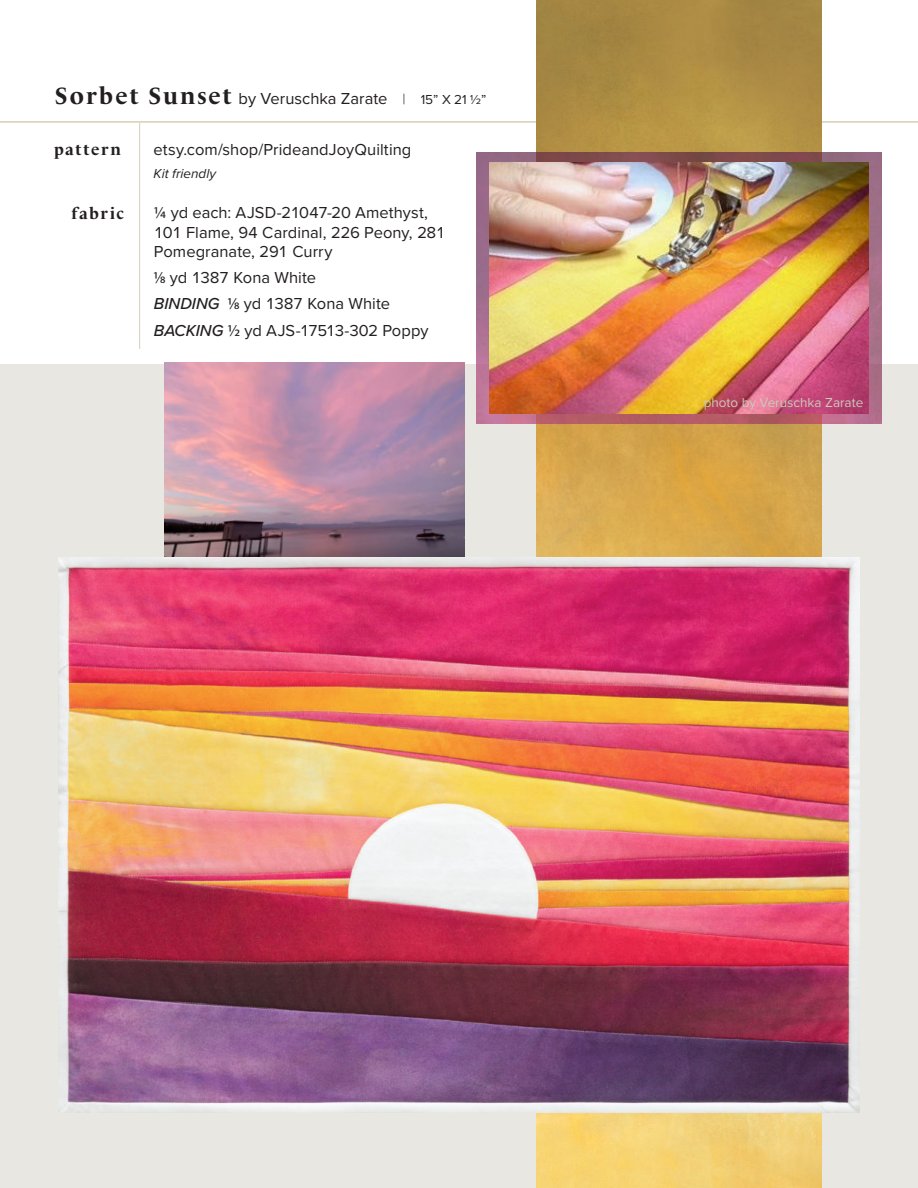
<style>
.page{position:relative;width:918px;height:1188px;background:#fff}
.page>*{position:absolute;margin:0;border:0;box-sizing:border-box;transform-origin:0 0}
.t1{font:16.5px/19.5px "Proxima Nova";color:#231f20}
.t2{font:700 16.5px "Le Monde Livre Std";letter-spacing:.095em;color:#231f20}
.t3{font:13.5px "Proxima Nova";color:#cbc9bc}
.t4{font:italic 13.5px "Proxima Nova";color:#231f20}
.s1{font-family:"Le Monde Livre Std";font-weight:700;font-size:24px}
.s2{font-weight:300;font-size:15px}
.s3{font-size:13.5px}
.s4{font-family:"Myriad Pro"}
.s5{font-weight:500;font-style:italic}
</style>
<div class="page">
<hr style="left:0;top:121px;width:918px;height:2px;background:#ddd5be">
<div style="left:0;top:364px;width:918px;height:824px;background:#e9e7e1"></div>
<img style="left:536px;top:0;width:285px;height:1188px">
<hr style="left:139px;top:123px;width:1px;height:226px;background:#ddd5be">
<img style="left:476px;top:152px;width:405px;height:272px">
<img style="left:489px;top:163px;width:379px;height:250px">
<img style="left:164px;top:363px;width:300px;height:194px">
<img style="left:59px;top:557px;width:800px;height:555px">
<p class="t1" style="left:55px;top:89px;width:433px"><span class="s1">Sorbet Sunset</span> by Veruschka Zarate <span class="s2">|</span> <span class="s3">15” X 21 1/2”</span></p>
<p class="t2" style="left:54px;top:142px;width:68px">pattern</p>
<p class="t1" style="left:154px;top:140px;width:259px">etsy.com/shop/PrideandJoyQuilting</p>
<p class="t4" style="left:154px;top:168px;width:64px">Kit friendly</p>
<p class="t1" style="left:154px;top:203px;width:293px"><span class="s4">1/4</span> yd each: AJSD-21047-20 Amethyst,<br>101 Flame, 94 Cardinal, 226 Peony, 281<br>Pomegranate, 291 Curry</p>
<p class="t1" style="left:154px;top:265px;width:276px;line-height:26.2px"><span class="s4">1/8</span> yd 1387 Kona White<br><span class="s5">BINDING</span> <span class="s4">1/8</span> yd 1387 Kona White<br><span class="s5">BACKING</span> <span class="s4">1/2</span> yd AJS-17513-302 Poppy</p>
<p class="t2" style="left:72px;top:206px;width:54px">fabric</p>
<p class="t3" style="left:704px;top:395px;width:161px">photo by Veruschka Zarate</p>
</div>
